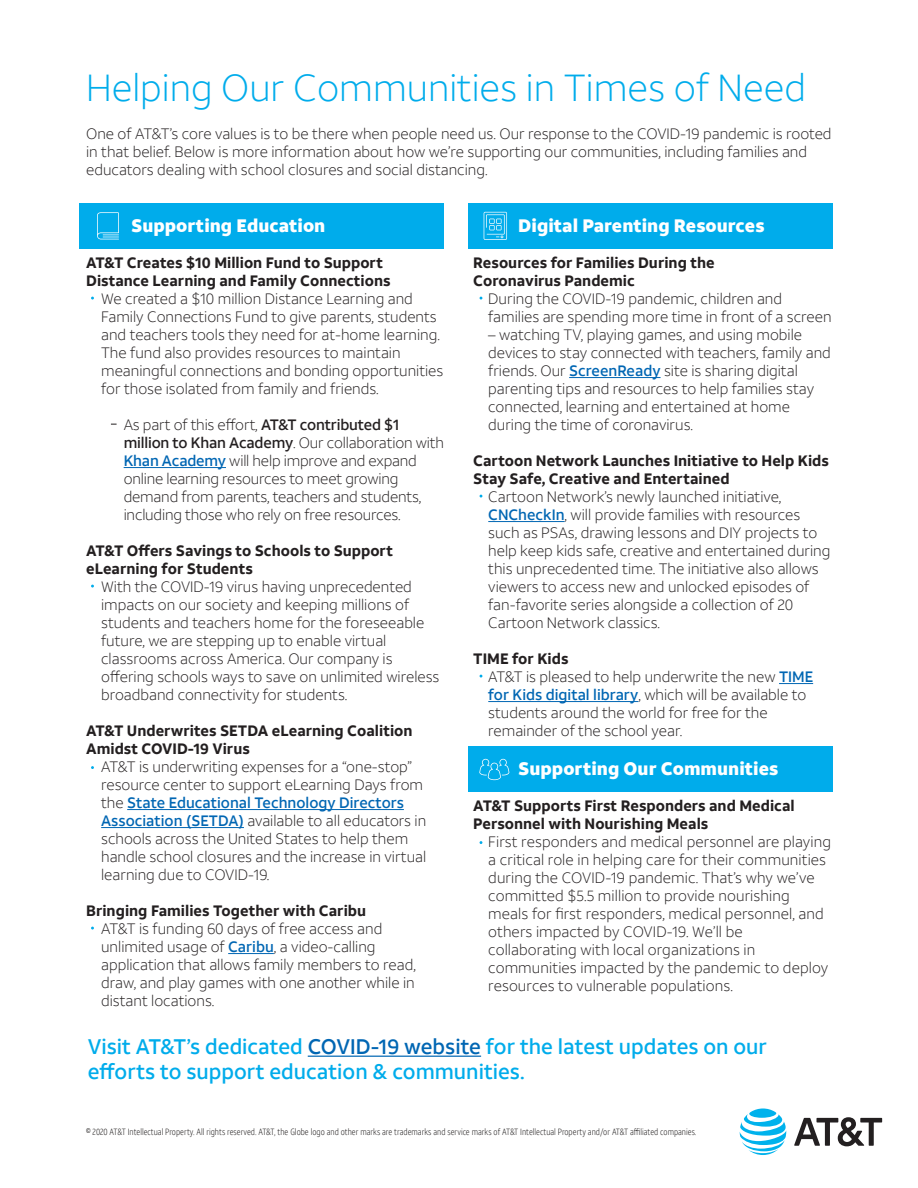
<style>
.page{position:relative;width:918px;height:1188px;background:#fff}
.page>*{position:absolute;margin:0;border:0;box-sizing:border-box;transform-origin:0 0}
.t1{font:300 37.5px "ATT Aleck Sans";color:#00aceb}
.t2{font:500 21px/25.2px "ATT Aleck Sans";color:#00aceb}
.t3{font:900 18px "ATT Aleck Sans";color:#fff}
.t4{font:300 15px/18px "ATT Aleck Sans";color:#231f20}
.t5{font:700 15px/18px "ATT Aleck Sans";color:#231f20}
.t6{font:300 9px "ATT Aleck Cd";color:#211e1e}
.s1{font-weight:500}
.s2{font-weight:500;color:#0166b3}
.s3{font-weight:700}
.s4{color:#0166b3}
</style>
<div class="page">
<div style="left:468px;top:747px;width:365px;height:45px;background:#00aceb"></div>
<div style="left:80px;top:204px;width:364px;height:45px;background:#00aceb"></div>
<div style="left:468px;top:204px;width:365px;height:45px;background:#00aceb"></div>
<svg style="left:794px;top:1117px;width:88px;height:29px"></svg>
<svg style="left:740px;top:1108px;width:46px;height:47px"></svg>
<hr style="left:124px;top:467px;width:102px;height:1px;background:#0166b3">
<hr style="left:127px;top:809px;width:277px;height:1px;background:#0166b3">
<hr style="left:101px;top:827px;width:143px;height:1px;background:#0166b3">
<hr style="left:228px;top:953px;width:46px;height:1px;background:#0166b3">
<hr style="left:569px;top:377px;width:92px;height:1px;background:#0166b3">
<hr style="left:488px;top:521px;width:77px;height:1px;background:#0166b3">
<hr style="left:779px;top:683px;width:34px;height:1px;background:#0166b3">
<hr style="left:488px;top:701px;width:150px;height:1px;background:#0166b3">
<hr style="left:308px;top:1056px;width:173px;height:1px;background:#0166b3">
<svg style="left:97px;top:212px;width:22px;height:27px"></svg>
<svg style="left:479px;top:759px;width:30px;height:21px"></svg>
<svg style="left:484px;top:212px;width:23px;height:28px"></svg>
<h1 class="t1" style="left:86px;top:65px;width:721px">Helping Our Communities in Times of Need</h1>
<p class="t4" style="left:86px;top:125px;width:747px">One of AT&amp;T’s core values is to be there when people need us. Our response to the COVID-19 pandemic is rooted in that belief. Below is more information about how we’re supporting our communities, including families and educators dealing with school closures and social distancing.</p>
<p class="t3" style="left:131px;top:214px;width:196px">Supporting Education</p>
<p class="t5" style="left:86px;top:254px;width:306px">AT&amp;T Creates $10 Million Fund to Support<br>Distance Learning and Family Connections</p>
<p class="t4" style="left:101px;top:290px;width:344px">We created a $10 million Distance Learning and Family Connections Fund to give parents, students and teachers tools they need for at-home learning.<br>The fund also provides resources to maintain meaningful connections and bonding opportunities for those isolated from family and friends.</p>
<p class="t4" style="left:124px;top:416px;width:322px">As part of this effort, <span class="s1">AT&amp;T contributed $1 million to Khan Academy</span>. Our collaboration with <span class="s2">Khan Academy</span> will help improve and expand online learning resources to meet growing demand from parents, teachers and students, including those who rely on free resources.</p>
<p class="t5" style="left:86px;top:542px;width:308px">AT&amp;T Offers Savings to Schools to Support eLearning for Students</p>
<p class="t4" style="left:101px;top:578px;width:340px">With the COVID-19 virus having unprecedented impacts on our society and keeping millions of students and teachers home for the foreseeable future, we are stepping up to enable virtual classrooms across America. Our company is offering schools ways to save on unlimited wireless broadband connectivity for students.</p>
<p class="t5" style="left:86px;top:722px;width:328px">AT&amp;T Underwrites SETDA eLearning Coalition<br>Amidst COVID-19 Virus</p>
<p class="t4" style="left:101px;top:758px;width:327px">AT&amp;T is underwriting expenses for a “one-stop” resource center to support eLearning Days from the <span class="s2">State Educational Technology Directors Association (SETDA)</span> available to all educators in schools across the United States to help them handle school closures and the increase in virtual learning due to COVID-19.</p>
<p class="t5" style="left:86px;top:902px;width:282px">Bringing Families Together with Caribu</p>
<p class="t4" style="left:101px;top:920px;width:316px">AT&amp;T is funding 60 days of free access and unlimited usage of <span class="s2">Caribu</span>, a video-calling application that allows family members to read, draw, and play games with one another while in distant locations.</p>
<p class="t3" style="left:518px;top:214px;width:248px">Digital Parenting Resources</p>
<p class="t5" style="left:473px;top:254px;width:243px">Resources for Families During the<br>Coronavirus Pandemic</p>
<p class="t4" style="left:488px;top:290px;width:345px">During the COVID-19 pandemic, children and families are spending more time in front of a screen</p>
<p class="t4" style="left:488px;top:326px;width:344px">– watching TV, playing games, and using mobile devices to stay connected with teachers, family and friends. Our <span class="s2">ScreenReady</span> site is sharing digital parenting tips and resources to help families stay connected, learning and entertained at home during the time of coronavirus.</p>
<p class="t5" style="left:473px;top:452px;width:357px">Cartoon Network Launches Initiative to Help Kids<br>Stay Safe, Creative and Entertained</p>
<p class="t4" style="left:488px;top:488px;width:344px">Cartoon Network’s newly launched initiative, <span class="s2">CNCheckIn</span>, will provide families with resources such as PSAs, drawing lessons and DIY projects to help keep kids safe, creative and entertained during this unprecedented time. The initiative also allows viewers to access new and unlocked episodes of fan-favorite series alongside a collection of 20<br>Cartoon Network classics.</p>
<p class="t4" style="left:488px;top:650px;width:326px;text-indent:-15px"><span class="s3">TIME for Kids<br></span>AT&amp;T is pleased to help underwrite the new <span class="s2">TIME for Kids digital library</span>, which will be available to students around the world for free for the remainder of the school year.</p>
<p class="t3" style="left:518px;top:758px;width:262px">Supporting Our Communities</p>
<p class="t5" style="left:473px;top:797px;width:323px">AT&amp;T Supports First Responders and Medical<br>Personnel with Nourishing Meals</p>
<p class="t4" style="left:488px;top:833px;width:344px">First responders and medical personnel are playing a critical role in helping care for their communities during the COVID-19 pandemic. That’s why we’ve committed $5.5 million to provide nourishing meals for first responders, medical personnel, and others impacted by COVID-19. We’ll be collaborating with local organizations in communities impacted by the pandemic to deploy resources to vulnerable populations.</p>
<h2 class="t2" style="left:88px;top:1034px;width:681px">Visit AT&amp;T’s dedicated <span class="s4">COVID-19 website</span> for the latest updates on our efforts to support education &amp; communities.</h2>
<p class="t6" style="left:86px;top:1126px;width:612px">© 2020 AT&amp;T Intellectual Property. All rights reserved. AT&amp;T, the Globe logo and other marks are trademarks and service marks of AT&amp;T Intellectual Property and/or AT&amp;T affiliated companies.</p>
</div>
